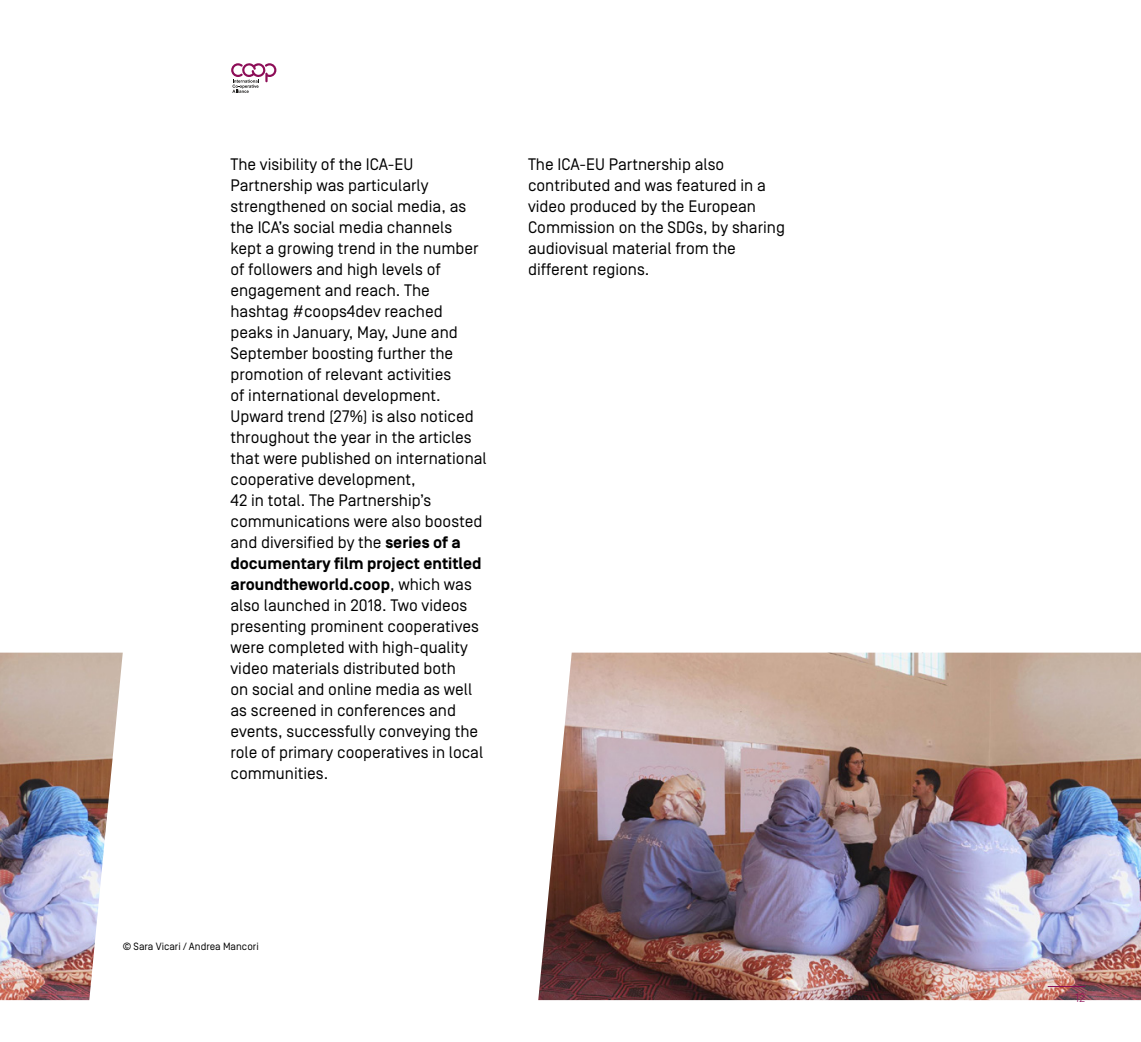
<style>
.page{position:relative;width:1141px;height:1042px;background:#fff}
.page>*{position:absolute;margin:0;border:0;box-sizing:border-box;transform-origin:0 0}
.t1{font:16.62px/21px "Simplon BP Regular";color:#000}
.t2{font:300 12.25px "Simplon BP";color:#8d0d57}
.Légeneds_photo{font:10.5px "Simplon BP Regular";color:#000}
.s1{font-family:"Simplon BP";font-weight:700}
</style>
<div class="page">
<svg style="left:231px;top:63px;width:45px;height:30px"></svg>
<img style="left:538px;top:652px;width:603px;height:348px">
<img style="left:0;top:652px;width:123px;height:348px">
<hr style="left:1048px;top:986px;width:37px;height:1px;background:#8d0d57">
<p class="t1" style="left:230px;top:154px;width:258px">The visibility of the ICA-EU<br>Partnership was particularly strengthened on social media, as the ICA’s social media channels kept a growing trend in the number of followers and high levels of engagement and reach. The hashtag #coops4dev reached peaks in January, May, June and<br>September boosting further the promotion of relevant activities<br>of international development.<br>Upward trend (27%) is also noticed throughout the year in the articles that were published on international cooperative development,<br>42 in total. The Partnership’s communications were also boosted and diversified by the <span class="s1">series of a documentary film project entitled aroundtheworld.coop</span>, which was also launched in 2018. Two videos presenting prominent cooperatives were completed with high-quality video materials distributed both<br>on social and online media as well as screened in conferences and events, successfully conveying the role of primary cooperatives in local communities.</p>
<p class="t1" style="left:528px;top:154px;width:258px">The ICA-EU Partnership also contributed and was featured in a video produced by the European<br>Commission on the SDGs, by sharing audiovisual material from the different regions.</p>
<p class="Légeneds_photo" style="left:123px;top:940px;width:137px">© Sara Vicari / Andrea Mancori</p>
<p class="t2" style="left:1075px;top:990px;width:12px">12</p>
</div>
